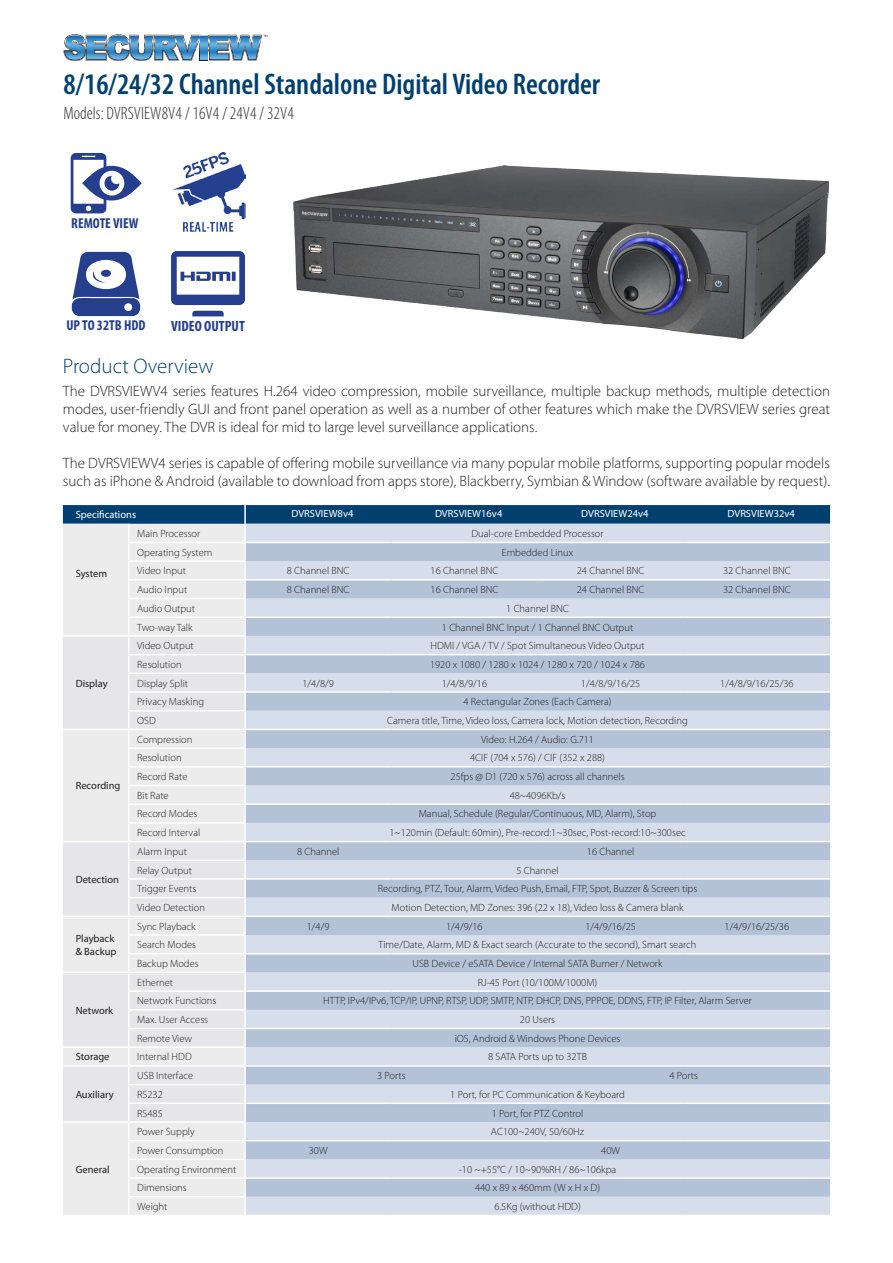
<style>
.page{position:relative;width:893px;height:1263px;background:#fff}
.page>*{position:absolute;margin:0;border:0;box-sizing:border-box;transform-origin:0 0}
.t1{font:600 condensed 30px "Myriad Pro";color:#004071}
.t2{font:300 21px "Myriad Pro";color:#004071}
.t3{font:300 condensed 18px "Myriad Pro";color:#303232}
.t4{font:300 15px/18px "Myriad Pro";color:#231f20;text-align:justify}
.t5{font:700 condensed 14.85px "Myriad Pro";color:#253f8e}
.t6{font:700 condensed 14.4px "Myriad Pro";color:#253f8e}
.t7{font:300 10.5px "Myriad Pro";color:#231f20}
.t8{font:10.5px/12.6px "Myriad Pro";color:#231f20}
.t9{font:10.5px "Myriad Pro";color:#fff}
</style>
<div class="page">
<img style="left:294px;top:166px;width:534px;height:172px">
<svg style="left:63px;top:505px;width:767px;height:710px;background:#cbd4e2"></svg>
<svg style="left:72px;top:252px;width:68px;height:64px"></svg>
<img style="left:173px;top:153px;width:73px;height:79px">
<svg style="left:71px;top:153px;width:71px;height:60px"></svg>
<svg style="left:171px;top:251px;width:74px;height:65px"></svg>
<div style="left:199px;top:35px;width:9px;height:26px;background:#231f20"></div>
<svg style="left:201px;top:35px;width:7px;height:25px"></svg>
<svg style="left:63px;top:34px;width:138px;height:27px"></svg>
<svg style="left:200px;top:36px;width:7px;height:23px"></svg>
<svg style="left:209px;top:35px;width:58px;height:26px"></svg>
<h1 class="t1" style="left:63px;top:66px;width:538px">8/16/24/32 Channel Standalone Digital Video Recorder</h1>
<h3 class="t3" style="left:63px;top:102px;width:232px">Models: DVRSVIEW8V4 / 16V4 / 24V4 / 32V4</h3>
<h3 class="t6" style="left:71px;top:214px;width:69px">REMOTE VIEW</h3>
<h3 class="t6" style="left:66px;top:316px;width:81px">UP TO 32TB HDD</h3>
<h3 class="t5" style="left:171px;top:317px;width:75px">VIDEO OUTPUT</h3>
<h2 class="t2" style="left:63px;top:353px;width:152px">Product Overview</h2>
<p class="t4" style="left:63px;top:382px;width:769px">The DVRSVIEWV4 series features H.264 video compression, mobile surveillance, multiple backup methods, multiple detection modes, user-friendly GUI and front panel operation as well as a number of other features which make the DVRSVIEW series great value for money. The DVR is ideal for mid to large level surveillance applications.</p>
<p class="t4" style="left:63px;top:454px;width:769px">The DVRSVIEWV4 series is capable of offering mobile surveillance via many popular mobile platforms, supporting popular models such as iPhone &amp; Android (available to download from apps store), Blackberry, Symbian &amp; Window (software available by request).</p>
<p class="t9" style="left:76px;top:508px;width:62px">Specifications</p>
<p class="t9" style="left:291px;top:507px;width:64px">DVRSVIEW8v4</p>
<p class="t9" style="left:435px;top:507px;width:69px">DVRSVIEW16v4</p>
<p class="t9" style="left:581px;top:507px;width:69px">DVRSVIEW24v4</p>
<p class="t9" style="left:727px;top:507px;width:69px">DVRSVIEW32v4</p>
<p class="t8" style="left:76px;top:567px;width:33px">System</p>
<p class="t8" style="left:76px;top:677px;width:33px">Display</p>
<p class="t8" style="left:76px;top:779px;width:46px">Recording</p>
<p class="t8" style="left:76px;top:873px;width:45px">Detection</p>
<p class="t8" style="left:76px;top:932px;width:42px">Playback &amp; Backup</p>
<p class="t8" style="left:76px;top:1004px;width:39px">Network</p>
<p class="t7" style="left:137px;top:527px;width:65px">Main Processor</p>
<p class="t7" style="left:471px;top:527px;width:134px">Dual-core Embedded Processor</p>
<p class="t7" style="left:137px;top:546px;width:77px">Operating System</p>
<p class="t7" style="left:502px;top:546px;width:73px">Embedded Linux</p>
<p class="t7" style="left:137px;top:565px;width:50px">Video Input</p>
<p class="t7" style="left:287px;top:565px;width:64px">8 Channel BNC</p>
<p class="t7" style="left:431px;top:565px;width:69px">16 Channel BNC</p>
<p class="t7" style="left:577px;top:565px;width:69px">24 Channel BNC</p>
<p class="t7" style="left:723px;top:565px;width:69px">32 Channel BNC</p>
<p class="t7" style="left:137px;top:583px;width:52px">Audio Input</p>
<p class="t7" style="left:287px;top:583px;width:64px">8 Channel BNC</p>
<p class="t7" style="left:431px;top:583px;width:69px">16 Channel BNC</p>
<p class="t7" style="left:577px;top:583px;width:69px">24 Channel BNC</p>
<p class="t7" style="left:723px;top:583px;width:69px">32 Channel BNC</p>
<p class="t7" style="left:137px;top:602px;width:59px">Audio Output</p>
<p class="t7" style="left:506px;top:602px;width:64px">1 Channel BNC</p>
<p class="t7" style="left:137px;top:621px;width:57px">Two-way Talk</p>
<p class="t7" style="left:442px;top:621px;width:193px">1 Channel BNC Input / 1 Channel BNC Output</p>
<p class="t7" style="left:137px;top:639px;width:58px">Video Output</p>
<p class="t7" style="left:430px;top:639px;width:216px">HDMI / VGA / TV / Spot Simultaneous Video Output</p>
<p class="t7" style="left:137px;top:658px;width:46px">Resolution</p>
<p class="t7" style="left:430px;top:658px;width:216px">1920 x 1080 / 1280 x 1024 / 1280 x 720 / 1024 x 786</p>
<p class="t7" style="left:137px;top:677px;width:52px">Display Split</p>
<p class="t7" style="left:302px;top:677px;width:33px">1/4/8/9</p>
<p class="t7" style="left:442px;top:677px;width:47px">1/4/8/9/16</p>
<p class="t7" style="left:581px;top:677px;width:61px">1/4/8/9/16/25</p>
<p class="t7" style="left:720px;top:677px;width:75px">1/4/8/9/16/25/36</p>
<p class="t7" style="left:137px;top:695px;width:68px">Privacy Masking</p>
<p class="t7" style="left:463px;top:695px;width:150px">4 Rectangular Zones (Each Camera)</p>
<p class="t7" style="left:137px;top:714px;width:20px">OSD</p>
<p class="t7" style="left:387px;top:714px;width:302px">Camera title, Time, Video loss, Camera lock, Motion detection, Recording</p>
<p class="t7" style="left:137px;top:733px;width:57px">Compression</p>
<p class="t7" style="left:481px;top:733px;width:115px">Video: H.264 / Audio: G.711</p>
<p class="t7" style="left:137px;top:751px;width:46px">Resolution</p>
<p class="t7" style="left:470px;top:751px;width:136px">4CIF (704 x 576) / CIF (352 x 288)</p>
<p class="t7" style="left:137px;top:770px;width:52px">Record Rate</p>
<p class="t7" style="left:451px;top:770px;width:176px">25fps @ D1 (720 x 576) across all channels</p>
<p class="t7" style="left:137px;top:789px;width:33px">Bit Rate</p>
<p class="t7" style="left:510px;top:789px;width:57px">48~4096Kb/s</p>
<p class="t7" style="left:137px;top:808px;width:62px">Record Modes</p>
<p class="t7" style="left:419px;top:808px;width:239px">Manual, Schedule (Regular/Continuous, MD, Alarm), Stop</p>
<p class="t7" style="left:137px;top:826px;width:65px">Record Interval</p>
<p class="t7" style="left:389px;top:826px;width:298px">1~120min (Default: 60min), Pre-record:1~30sec, Post-record:10~300sec</p>
<p class="t7" style="left:137px;top:845px;width:51px">Alarm Input</p>
<p class="t7" style="left:297px;top:845px;width:44px">8 Channel</p>
<p class="t7" style="left:587px;top:845px;width:49px">16 Channel</p>
<p class="t7" style="left:137px;top:864px;width:56px">Relay Output</p>
<p class="t7" style="left:516px;top:864px;width:44px">5 Channel</p>
<p class="t7" style="left:137px;top:882px;width:61px">Trigger Events</p>
<p class="t7" style="left:378px;top:882px;width:321px">Recording, PTZ, Tour, Alarm, Video Push, Email, FTP, Spot, Buzzer &amp; Screen tips</p>
<p class="t7" style="left:137px;top:901px;width:69px">Video Detection</p>
<p class="t7" style="left:392px;top:901px;width:293px">Motion Detection, MD Zones: 396 (22 x 18), Video loss &amp; Camera blank</p>
<p class="t7" style="left:137px;top:920px;width:60px">Sync Playback</p>
<p class="t7" style="left:307px;top:920px;width:24px">1/4/9</p>
<p class="t7" style="left:446px;top:920px;width:38px">1/4/9/16</p>
<p class="t7" style="left:585px;top:920px;width:52px">1/4/9/16/25</p>
<p class="t7" style="left:725px;top:920px;width:66px">1/4/9/16/25/36</p>
<p class="t7" style="left:137px;top:938px;width:60px">Search Modes</p>
<p class="t7" style="left:379px;top:938px;width:319px">Time/Date, Alarm, MD &amp; Exact search (Accurate to the second), Smart search</p>
<p class="t7" style="left:137px;top:957px;width:63px">Backup Modes</p>
<p class="t7" style="left:412px;top:957px;width:252px">USB Device / eSATA Device / Internal SATA Burner / Network</p>
<p class="t7" style="left:137px;top:976px;width:37px">Ethernet</p>
<p class="t7" style="left:478px;top:976px;width:121px">RJ-45 Port (10/100M/1000M)</p>
<p class="t7" style="left:137px;top:994px;width:81px">Network Functions</p>
<p class="t7" style="left:323px;top:994px;width:430px">HTTP, IPv4/IPv6, TCP/IP, UPNP, RTSP, UDP, SMTP, NTP, DHCP, DNS, PPPOE, DDNS, FTP, IP Filter, Alarm Server</p>
<p class="t7" style="left:137px;top:1013px;width:72px">Max. User Access</p>
<p class="t7" style="left:520px;top:1013px;width:37px">20 Users</p>
<p class="t7" style="left:137px;top:1032px;width:56px">Remote View</p>
<p class="t7" style="left:455px;top:1032px;width:167px">iOS, Android &amp; Windows Phone Devices</p>
<p class="t8" style="left:76px;top:1050px;width:35px">Storage</p>
<p class="t7" style="left:137px;top:1051px;width:56px">Internal HDD</p>
<p class="t7" style="left:488px;top:1051px;width:100px">8 SATA Ports up to 32TB</p>
<p class="t8" style="left:76px;top:1088px;width:40px">Auxiliary</p>
<p class="t7" style="left:137px;top:1069px;width:58px">USB Interface</p>
<p class="t7" style="left:377px;top:1069px;width:30px">3 Ports</p>
<p class="t7" style="left:669px;top:1069px;width:30px">4 Ports</p>
<p class="t7" style="left:137px;top:1088px;width:27px">RS232</p>
<p class="t7" style="left:450px;top:1088px;width:176px">1 Port, for PC Communication &amp; Keyboard</p>
<p class="t7" style="left:137px;top:1107px;width:27px">RS485</p>
<p class="t7" style="left:492px;top:1107px;width:93px">1 Port, for PTZ Control</p>
<p class="t8" style="left:76px;top:1162px;width:36px">General</p>
<p class="t7" style="left:137px;top:1125px;width:59px">Power Supply</p>
<p class="t7" style="left:491px;top:1125px;width:95px">AC100~240V, 50/60Hz</p>
<p class="t7" style="left:137px;top:1144px;width:88px">Power Consumption</p>
<p class="t7" style="left:309px;top:1144px;width:20px">30W</p>
<p class="t7" style="left:601px;top:1144px;width:20px">40W</p>
<p class="t7" style="left:137px;top:1163px;width:100px">Operating Environment</p>
<p class="t7" style="left:459px;top:1163px;width:159px">-10 ~+55°C / 10~90%RH / 86~106kpa</p>
<p class="t7" style="left:137px;top:1181px;width:51px">Dimensions</p>
<p class="t7" style="left:475px;top:1181px;width:127px">440 x 89 x 460mm (W x H x D)</p>
<p class="t7" style="left:137px;top:1200px;width:32px">Weight</p>
<p class="t7" style="left:494px;top:1200px;width:88px">6.5Kg (without HDD)</p>
</div>
